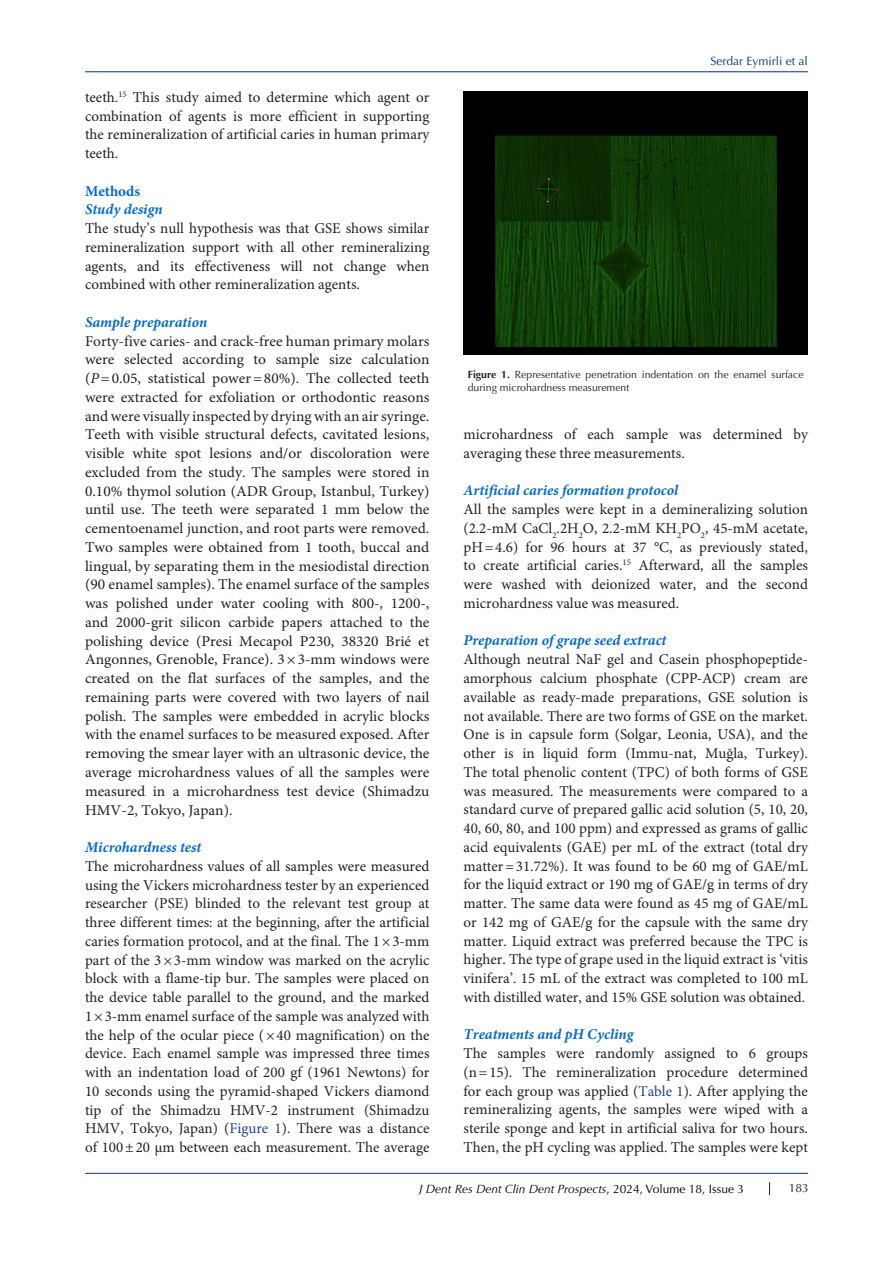
<style>
.page{position:relative;width:893px;height:1263px;background:#fff}
.page>*{position:absolute;margin:0;border:0;box-sizing:border-box;transform-origin:0 0}
.t1{font:15px/18.8px "Minion Pro";color:#231f20;text-align:justify}
.heading_1{font:italic 700 15px "Minion Pro";color:#0569cd}
.heading_1-2{font:700 15px "Minion Pro";color:#0569cd}
.t2{font:italic 12px "Optima LT Std";color:#000}
.t3{font:12px "Optima LT Std";color:#053278}
.t4{font:12px "Optima LT Std";color:#231f20}
.t5{font:10.5px/13.5px "Optima LT Std";color:#231f20}
.s1{font-style:italic}
.s2{color:#253f8e}
.s3{font-weight:700}
.s4{font-style:normal}
</style>
<div class="page">
<hr style="left:85px;top:71px;width:723px;height:1px;background:#053278">
<hr style="left:85px;top:1173px;width:723px;height:1px;background:#053278">
<svg style="left:769px;top:1182px;width:1px;height:13px"></svg>
<img style="left:463px;top:91px;width:345px;height:263px">
<p class="t1" style="left:85px;top:88px;width:346px">teeth.<sup>15</sup> This study aimed to determine which agent or combination of agents is more efficient in supporting the remineralization of artificial caries in human primary teeth.</p>
<p class="heading_1-2" style="left:85px;top:180px;width:57px">Methods</p>
<p class="heading_1" style="left:85px;top:199px;width:79px">Study design</p>
<p class="t1" style="left:85px;top:220px;width:346px">The study’s null hypothesis was that GSE shows similar remineralization support with all other remineralizing agents, and its effectiveness will not change when combined with other remineralization agents.</p>
<p class="heading_1" style="left:85px;top:311px;width:124px">Sample preparation</p>
<p class="t1" style="left:85px;top:332px;width:346px">Forty-five caries- and crack-free human primary molars were selected according to sample size calculation (<span class="s1">P</span>=0.05, statistical power=80%). The collected teeth were extracted for exfoliation or orthodontic reasons and were visually inspected by drying with an air syringe.<br>Teeth with visible structural defects, cavitated lesions, visible white spot lesions and/or discoloration were excluded from the study. The samples were stored in 0.10% thymol solution (ADR Group, Istanbul, Turkey) until use. The teeth were separated 1 mm below the cementoenamel junction, and root parts were removed.<br>Two samples were obtained from 1 tooth, buccal and lingual, by separating them in the mesiodistal direction (90 enamel samples). The enamel surface of the samples was polished under water cooling with 800-, 1200-, and 2000-grit silicon carbide papers attached to the polishing device (Presi Mecapol P230, 38320 Brié et Angonnes, Grenoble, France). 3×3-mm windows were created on the flat surfaces of the samples, and the remaining parts were covered with two layers of nail polish. The samples were embedded in acrylic blocks with the enamel surfaces to be measured exposed. After removing the smear layer with an ultrasonic device, the average microhardness values of all the samples were measured in a microhardness test device (Shimadzu HMV-2, Tokyo, Japan).</p>
<p class="heading_1" style="left:85px;top:836px;width:118px">Microhardness test</p>
<p class="t1" style="left:85px;top:857px;width:346px">The microhardness values of all samples were measured using the Vickers microhardness tester by an experienced researcher (PSE) blinded to the relevant test group at three different times: at the beginning, after the artificial caries formation protocol, and at the final. The 1×3-mm part of the 3×3-mm window was marked on the acrylic block with a flame-tip bur. The samples were placed on the device table parallel to the ground, and the marked 1×3-mm enamel surface of the sample was analyzed with the help of the ocular piece (×40 magnification) on the device. Each enamel sample was impressed three times with an indentation load of 200 gf (1961 Newtons) for 10 seconds using the pyramid-shaped Vickers diamond tip of the Shimadzu HMV-2 instrument (Shimadzu HMV, Tokyo, Japan) (<span class="s2">Figure 1</span>). There was a distance of 100±20 µm between each measurement. The average</p>
<p class="t3" style="left:711px;top:54px;width:99px">Serdar Eymirli et al</p>
<p class="t5" style="left:468px;top:368px;width:337px"><span class="s3">Figure 1.</span> Representative penetration indentation on the enamel surface during microhardness measurement</p>
<p class="t1" style="left:463px;top:426px;width:346px">microhardness of each sample was determined by averaging these three measurements.</p>
<p class="heading_1" style="left:463px;top:480px;width:216px">Artificial caries formation protocol</p>
<p class="t1" style="left:463px;top:501px;width:346px">All the samples were kept in a demineralizing solution (2.2-mM CaCl<sub>2</sub>.2H<sub>2</sub>O, 2.2-mM KH<sub>2</sub>PO<sub>2</sub>, 45-mM acetate, pH=4.6) for 96 hours at 37 °C, as previously stated, to create artificial caries.<sup>15</sup> Afterward, all the samples were washed with deionized water, and the second microhardness value was measured.</p>
<p class="heading_1" style="left:463px;top:630px;width:204px">Preparation of grape seed extract</p>
<p class="t1" style="left:463px;top:651px;width:346px">Although neutral NaF gel and Casein phosphopeptide&shy;amorphous calcium phosphate (CPP-ACP) cream are available as ready-made preparations, GSE solution is not available. There are two forms of GSE on the market.<br>One is in capsule form (Solgar, Leonia, USA), and the other is in liquid form (Immu-nat, Muğla, Turkey).<br>The total phenolic content (TPC) of both forms of GSE was measured. The measurements were compared to a standard curve of prepared gallic acid solution (5, 10, 20, 40, 60, 80, and 100 ppm) and expressed as grams of gallic acid equivalents (GAE) per mL of the extract (total dry matter=31.72%). It was found to be 60 mg of GAE/mL for the liquid extract or 190 mg of GAE/g in terms of dry matter. The same data were found as 45 mg of GAE/mL or 142 mg of GAE/g for the capsule with the same dry matter. Liquid extract was preferred because the TPC is higher. The type of grape used in the liquid extract is ‘vitis vinifera’. 15 mL of the extract was completed to 100 mL with distilled water, and 15% GSE solution was obtained.</p>
<p class="heading_1" style="left:463px;top:1024px;width:172px">Treatments and pH Cycling</p>
<p class="t1" style="left:463px;top:1044px;width:346px">The samples were randomly assigned to 6 groups (n=15). The remineralization procedure determined for each group was applied (<span class="s2">Table 1</span>). After applying the remineralizing agents, the samples were wiped with a sterile sponge and kept in artificial saliva for two hours.<br>Then, the pH cycling was applied. The samples were kept</p>
<p class="t2" style="left:419px;top:1181px;width:326px">J Dent Res Dent Clin Dent Prospects<span class="s4">, 2024, Volume 18, Issue 3</span></p>
<p class="t4" style="left:789px;top:1181px;width:22px">183</p>
</div>
